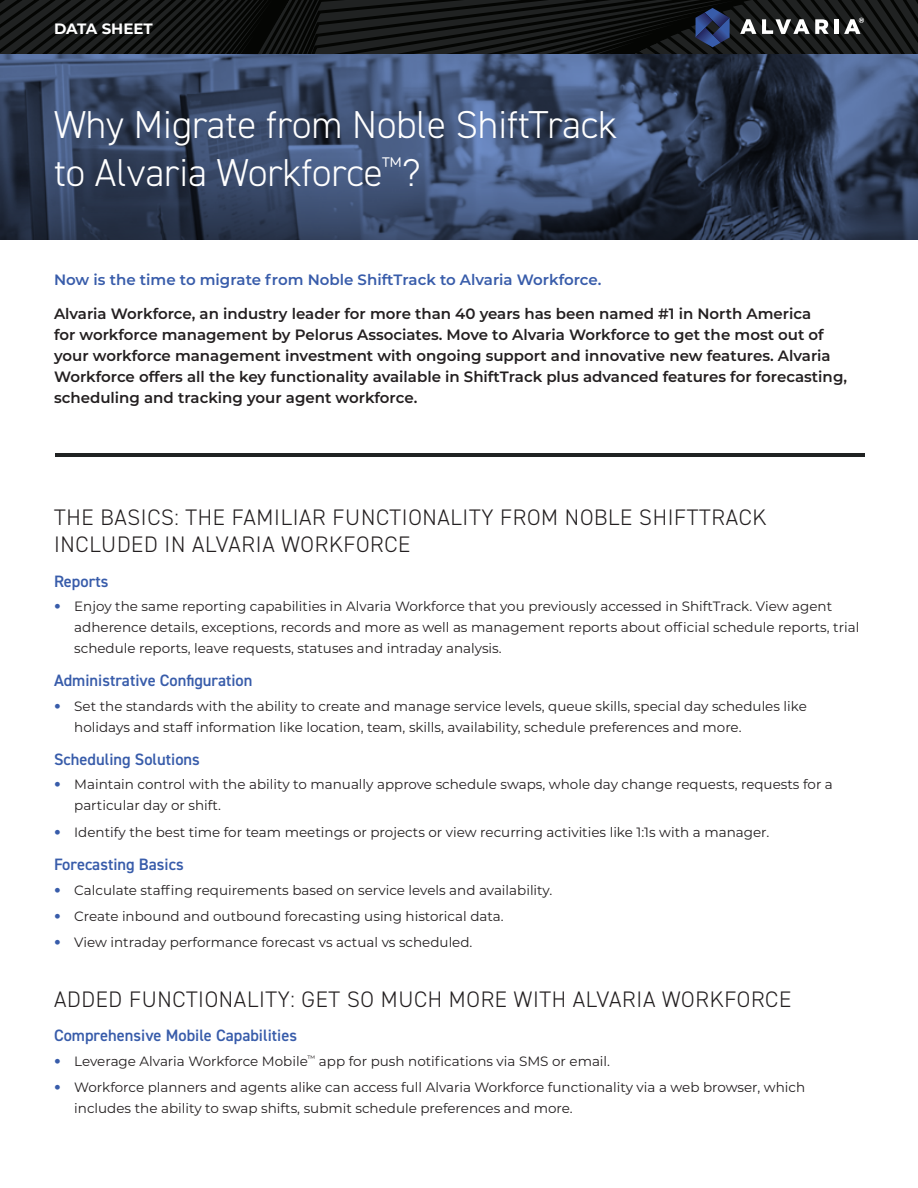
<style>
.page{position:relative;width:918px;height:1188px;background:#fff}
.page>*{position:absolute;margin:0;border:0;box-sizing:border-box;transform-origin:0 0}
.t1{font:300 39px/48px "DIN2014";color:#fff}
.Subhead_Black_All_Ca{font:300 22.5px/27px "DIN2014";letter-spacing:.03em;color:#231f20}
.Subhead_Blue{font:600 16.5px "DIN2014";color:#385caa}
.Intro_Text_Blue{font:600 15px/21px "Montserrat";color:#231f20}
.Intro_Text_Blue-2{font:600 15px "Montserrat";color:#385caa}
.t2{font:700 15px "Montserrat";color:#fff}
.t3{font:13.5px/21px "Montserrat";color:#231f20}
.s1{font-family:"Avenir LT Std";font-weight:300;color:#385caa}
</style>
<div class="page">
<svg style="left:0;top:0;width:918px;height:54px;background:#131514"></svg>
<svg style="left:740px;top:19px;width:16px;height:15px"></svg>
<svg style="left:762px;top:19px;width:67px;height:15px"></svg>
<div style="left:834px;top:19px;width:5px;height:15px;background:#fff"></div>
<svg style="left:696px;top:8px;width:34px;height:39px"></svg>
<svg style="left:844px;top:18px;width:20px;height:16px"></svg>
<svg style="left:0;top:54px;width:918px;height:104px;background:#3c4c6d"></svg>
<svg style="left:0;top:158px;width:918px;height:82px;background:#2f3d58"></svg>
<hr style="left:55px;top:453px;width:810px;height:3px;background:#202222">
<p class="t2" style="left:54px;top:18px;width:100px">DATA SHEET</p>
<p class="t1" style="left:54px;top:101px;width:565px">Why Migrate from Noble ShiftTrack to Alvaria Workforce<sup>™</sup>?</p>
<p class="Intro_Text_Blue-2" style="left:54px;top:269px;width:549px">Now is the time to migrate from Noble ShiftTrack to Alvaria Workforce.</p>
<p class="Intro_Text_Blue" style="left:54px;top:303px;width:795px">Alvaria Workforce, an industry leader for more than 40 years has been named #1 in North America<br>for workforce management by Pelorus Associates. Move to Alvaria Workforce to get the most out of your workforce management investment with ongoing support and innovative new features. Alvaria Workforce offers all the key functionality available in ShiftTrack plus advanced features for forecasting, scheduling and tracking your agent workforce.</p>
<p class="Subhead_Black_All_Ca" style="left:54px;top:504px;width:714px">THE BASICS: THE FAMILIAR FUNCTIONALITY FROM NOBLE SHIFTTRACK<br>INCLUDED IN ALVARIA WORKFORCE</p>
<p class="Subhead_Blue" style="left:54px;top:570px;width:56px">Reports</p>
<p class="t3" style="left:74px;top:595px;width:787px;text-indent:-20px"><span class="s1">•</span> Enjoy the same reporting capabilities in Alvaria Workforce that you previously accessed in ShiftTrack. View agent adherence details, exceptions, records and more as well as management reports about official schedule reports, trial schedule reports, leave requests, statuses and intraday analysis.</p>
<p class="Subhead_Blue" style="left:54px;top:670px;width:200px">Administrative Configuration</p>
<p class="t3" style="left:74px;top:695px;width:734px;text-indent:-20px"><span class="s1">•</span> Set the standards with the ability to create and manage service levels, queue skills, special day schedules like holidays and staff information like location, team, skills, availability, schedule preferences and more.</p>
<p class="Subhead_Blue" style="left:54px;top:748px;width:147px">Scheduling Solutions</p>
<p class="t3" style="left:74px;top:774px;width:760px;text-indent:-20px"><span class="s1">•</span> Maintain control with the ability to manually approve schedule swaps, whole day change requests, requests for a particular day or shift.</p>
<p class="t3" style="left:54px;top:821px;width:717px"><span class="s1">•</span> Identify the best time for team meetings or projects or view recurring activities like 1:1s with a manager.</p>
<p class="Subhead_Blue" style="left:54px;top:853px;width:131px">Forecasting Basics</p>
<p class="t3" style="left:54px;top:879px;width:500px"><span class="s1">•</span> Calculate staffing requirements based on service levels and availability.</p>
<p class="t3" style="left:54px;top:905px;width:451px"><span class="s1">•</span> Create inbound and outbound forecasting using historical data.</p>
<p class="t3" style="left:54px;top:932px;width:420px"><span class="s1">•</span> View intraday performance forecast vs actual vs scheduled.</p>
<p class="Subhead_Black_All_Ca" style="left:54px;top:986px;width:739px">ADDED FUNCTIONALITY: GET SO MUCH MORE WITH ALVARIA WORKFORCE</p>
<p class="Subhead_Blue" style="left:54px;top:1025px;width:245px">Comprehensive Mobile Capabilities</p>
<p class="t3" style="left:54px;top:1050px;width:558px"><span class="s1">•</span> Leverage Alvaria Workforce Mobile<sup>™</sup> app for push notifications via SMS or email.</p>
<p class="t3" style="left:74px;top:1076px;width:732px;text-indent:-20px"><span class="s1">•</span> Workforce planners and agents alike can access full Alvaria Workforce functionality via a web browser, which includes the ability to swap shifts, submit schedule preferences and more.</p>
</div>
